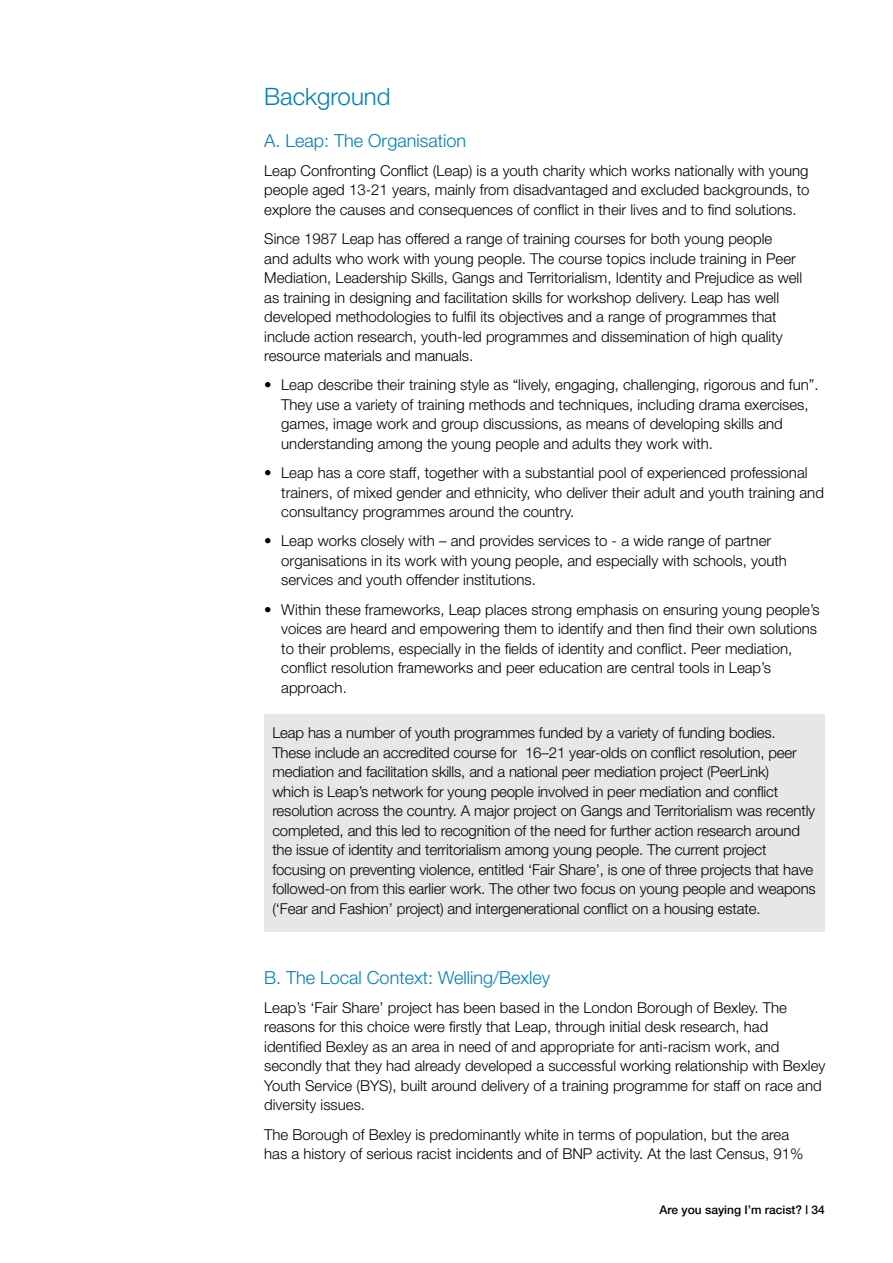
<style>
.page{position:relative;width:893px;height:1263px;background:#fff}
.page>*{position:absolute;margin:0;border:0;box-sizing:border-box;transform-origin:0 0}
.t1{font:300 24px "Helvetica Neue";color:#007fb3}
.t2{font:300 18px "Helvetica Neue";color:#007fb3}
.t3{font:300 15px/19.5px "Helvetica Neue";color:#000}
.t4{font:500 12px "Helvetica Neue";color:#000}
</style>
<div class="page">
<div style="left:264px;top:714px;width:561px;height:218px;background:#e6e7e8"></div>
<h1 class="t1" style="left:264px;top:81px;width:128px">Background</h1>
<p class="t2" style="left:264px;top:129px;width:203px">A. Leap: The Organisation</p>
<p class="t3" style="left:264px;top:160px;width:547px;text-align:justify">Leap Confronting Conflict (Leap) is a youth charity which works nationally with young people aged 13-21 years, mainly from disadvantaged and excluded backgrounds, to explore the causes and consequences of conflict in their lives and to find solutions.</p>
<p class="t3" style="left:264px;top:229px;width:539px">Since 1987 Leap has offered a range of training courses for both young people<br>and adults who work with young people. The course topics include training in Peer Mediation, Leadership Skills, Gangs and Territorialism, Identity and Prejudice as well as training in designing and facilitation skills for workshop delivery. Leap has well developed methodologies to fulfil its objectives and a range of programmes that include action research, youth-led programmes and dissemination of high quality resource materials and manuals.</p>
<p class="t3" style="left:281px;top:375px;width:539px;text-indent:-17px">• Leap describe their training style as “lively, engaging, challenging, rigorous and fun”.<br>They use a variety of training methods and techniques, including drama exercises, games, image work and group discussions, as means of developing skills and understanding among the young people and adults they work with.</p>
<p class="t3" style="left:281px;top:463px;width:544px;text-indent:-17px">• Leap has a core staff, together with a substantial pool of experienced professional trainers, of mixed gender and ethnicity, who deliver their adult and youth training and consultancy programmes around the country.</p>
<p class="t3" style="left:281px;top:531px;width:507px;text-indent:-17px">• Leap works closely with – and provides services to - a wide range of partner organisations in its work with young people, and especially with schools, youth services and youth offender institutions.</p>
<p class="t3" style="left:281px;top:599px;width:540px;text-indent:-17px">• Within these frameworks, Leap places strong emphasis on ensuring young people’s voices are heard and empowering them to identify and then find their own solutions to their problems, especially in the fields of identity and conflict. Peer mediation, conflict resolution frameworks and peer education are central tools in Leap’s approach.</p>
<p class="t3" style="left:272px;top:723px;width:545px">Leap has a number of youth programmes funded by a variety of funding bodies.<br>These include an accredited course for 16–21 year-olds on conflict resolution, peer mediation and facilitation skills, and a national peer mediation project (PeerLink)<br>which is Leap’s network for young people involved in peer mediation and conflict resolution across the country. A major project on Gangs and Territorialism was recently completed, and this led to recognition of the need for further action research around the issue of identity and territorialism among young people. The current project focusing on preventing violence, entitled ‘Fair Share’, is one of three projects that have followed-on from this earlier work. The other two focus on young people and weapons (‘Fear and Fashion’ project) and intergenerational conflict on a housing estate.</p>
<p class="t2" style="left:264px;top:966px;width:287px">B. The Local Context: Welling/Bexley</p>
<p class="t3" style="left:264px;top:997px;width:563px">Leap’s ‘Fair Share’ project has been based in the London Borough of Bexley. The reasons for this choice were firstly that Leap, through initial desk research, had identified Bexley as an area in need of and appropriate for anti-racism work, and secondly that they had already developed a successful working relationship with Bexley Youth Service (BYS), built around delivery of a training programme for staff on race and diversity issues.</p>
<p class="t3" style="left:264px;top:1124px;width:541px">The Borough of Bexley is predominantly white in terms of population, but the area has a history of serious racist incidents and of BNP activity. At the last Census, 91%</p>
<p class="t4" style="left:659px;top:1202px;width:167px">Are you saying I’m racist? | 34</p>
</div>
